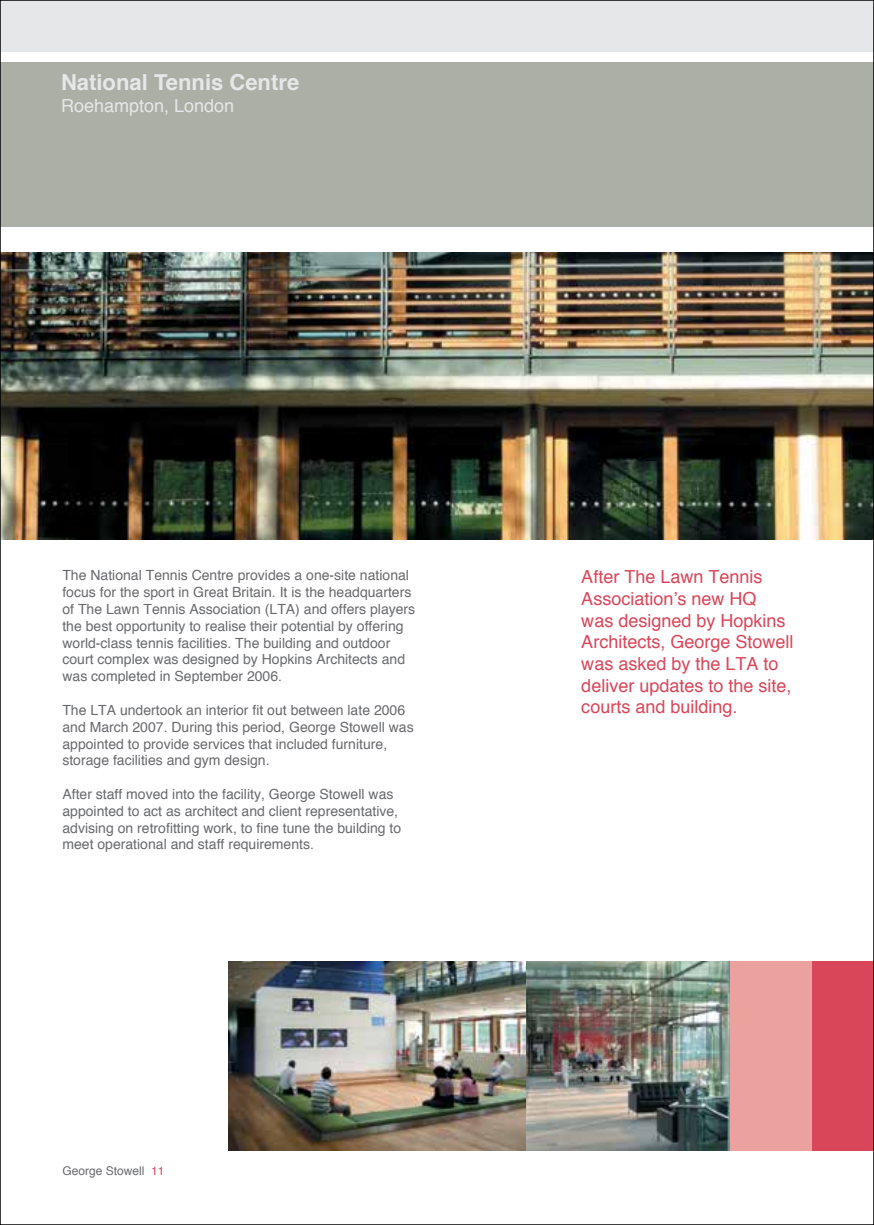
<style>
.page{position:relative;width:874px;height:1225px;background:#fff}
.page>*{position:absolute;margin:0;border:0;box-sizing:border-box;transform-origin:0 0}
.t1{font:700 22px "Helvetica";color:#e6e7e8}
.t2{font:18px/21.6px "Helvetica";color:#d9465a}
.t3{font:18px "Helvetica";color:#e6e7e8}
.t4{font:14px/16.8px "Helvetica";color:#696a6d}
.t5{font:12px "Helvetica";color:#696a6d}
.s1{color:#d9465a}
</style>
<div class="page">
<img style="left:228px;top:961px;width:501px;height:190px">
<img style="left:2px;top:252px;width:869px;height:287px">
<div style="left:811px;top:960px;width:62px;height:191px;background:#d9465a"></div>
<div style="left:729px;top:960px;width:82px;height:191px;background:#eba29e"></div>
<div style="left:0;top:0;width:873px;height:51px;background:#e6e7e8"></div>
<div style="left:0;top:62px;width:873px;height:165px;background:#acafa6"></div>
<h1 class="t1" style="left:61px;top:65px;width:239px">National Tennis Centre</h1>
<p class="t3" style="left:61px;top:92px;width:175px">Roehampton, London</p>
<p class="t4" style="left:62px;top:567px;width:354px">The National Tennis Centre provides a one-site national focus for the sport in Great Britain. It is the headquarters of The Lawn Tennis Association (LTA) and offers players the best opportunity to realise their potential by offering world-class tennis facilities. The building and outdoor court complex was designed by Hopkins Architects and was completed in September 2006.</p>
<p class="t4" style="left:62px;top:702px;width:352px">The LTA undertook an interior fit out between late 2006 and March 2007. During this period, George Stowell was appointed to provide services that included furniture, storage facilities and gym design.</p>
<p class="t4" style="left:62px;top:786px;width:340px">After staff moved into the facility, George Stowell was appointed to act as architect and client representative, advising on retrofitting work, to fine tune the building to meet operational and staff requirements.</p>
<p class="t5" style="left:62px;top:1162px;width:104px">George Stowell <span class="s1">11</span></p>
<p class="t2" style="left:581px;top:567px;width:214px">After The Lawn Tennis<br>Association’s new HQ<br>was designed by Hopkins<br>Architects, George Stowell was asked by the LTA to deliver updates to the site, courts and building.</p>
</div>
